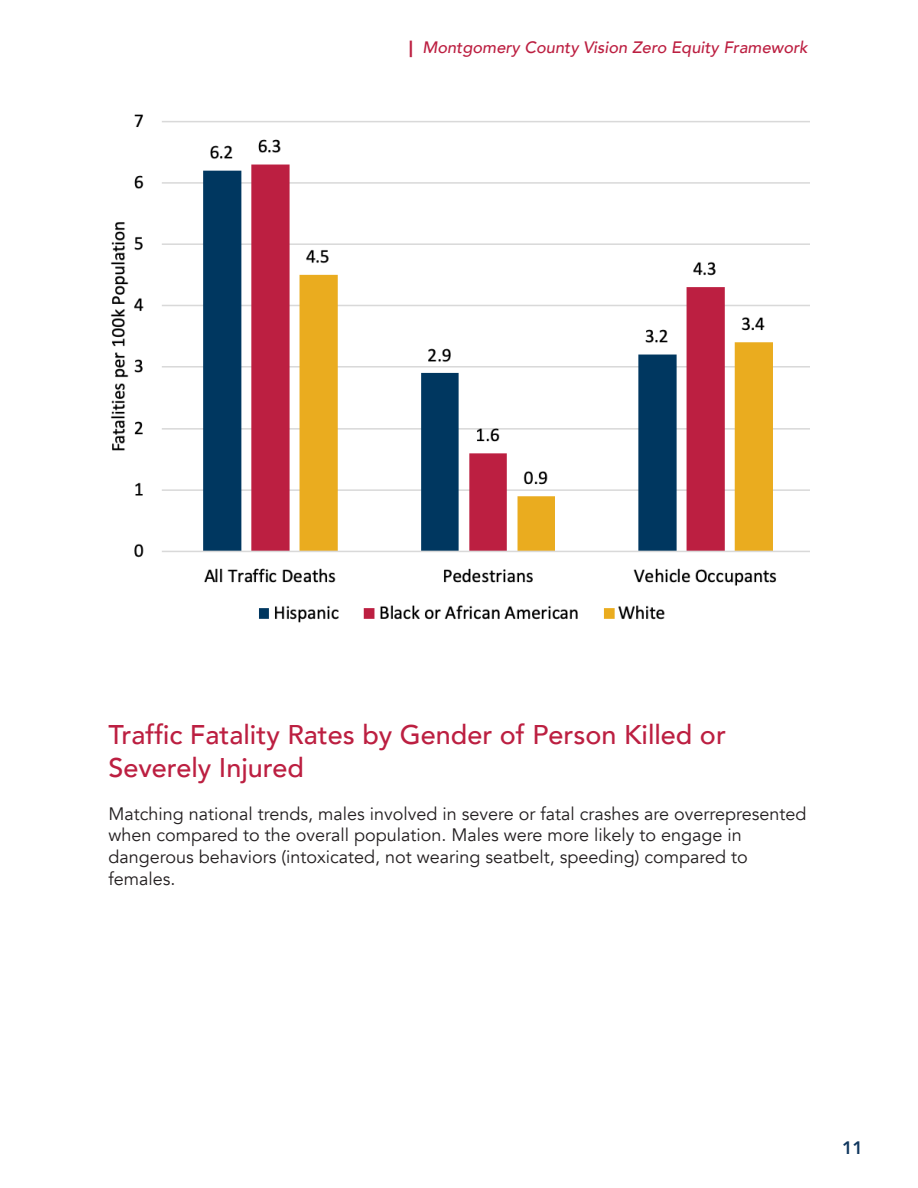
<style>
.page{position:relative;width:918px;height:1188px;background:#fff}
.page>*{position:absolute;margin:0;border:0;box-sizing:border-box;transform-origin:0 0}
.t1{font:500 27px/33px "Avenir";color:#bc1f41}
.t2{font:18px/21.6px "Avenir";color:#231f20}
.t3{font:800 18px "Avenir";color:#11385f}
.t4{font:italic 500 16.5px "Avenir";color:#bc1f41}
.s1{font-weight:900;font-style:normal}
</style>
<div class="page">
<img style="left:110px;top:114px;width:700px;height:509px">
<p class="t4" style="left:409px;top:37px;width:400px"><span class="s1">|</span> Montgomery County Vision Zero Equity Framework</p>
<p class="t1" style="left:108px;top:716px;width:619px">Traffic Fatality Rates by Gender of Person Killed or<br>Severely Injured</p>
<p class="t2" style="left:108px;top:803px;width:700px">Matching national trends, males involved in severe or fatal crashes are overrepresented when compared to the overall population. Males were more likely to engage in dangerous behaviors (intoxicated, not wearing seatbelt, speeding) compared to females.</p>
<p class="t3" style="left:842px;top:1133px;width:23px">11</p>
</div>
